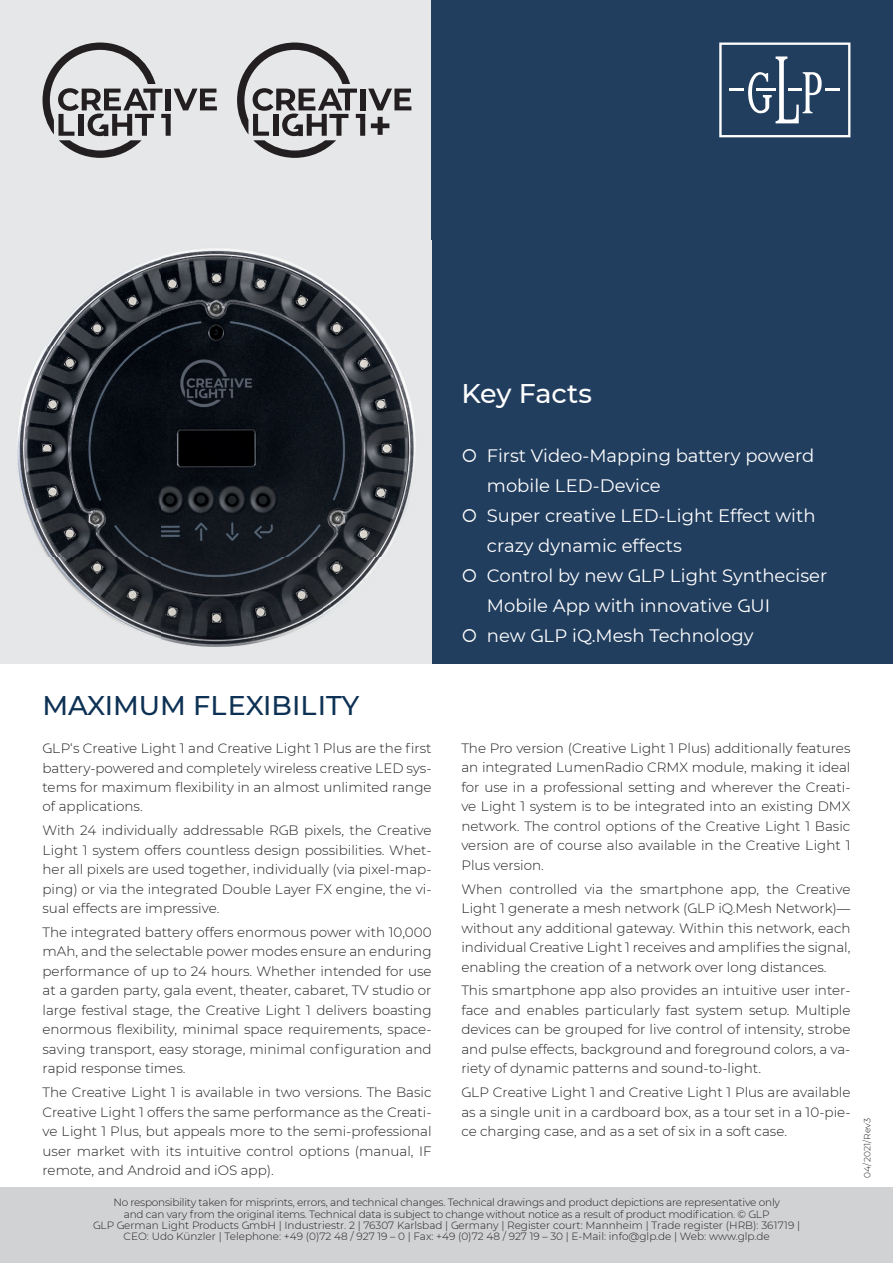
<style>
.page{position:relative;width:893px;height:1263px;background:#fff}
.page>*{position:absolute;margin:0;border:0;box-sizing:border-box;transform-origin:0 0}
.t1{font:500 27px "Ger Li Pro";color:#0d3154}
.t2{font:500 27px "Ger Li Pro";letter-spacing:-.005em;color:#fff}
.t3{font:18px/30px "Ger Li Pro";color:#fff}
.t4{font:300 13.5px/19.5px "Ger Li Pro";color:#231f20;text-align:justify}
.t5{font:300 10.5px/11.2px "Ger Li Pro";letter-spacing:-.02em;color:#231f20;text-align:center}
.t6{font:300 9px "Ger Li Pro";color:#231f20}
</style>
<div class="page">
<div style="left:0;top:1187px;width:893px;height:76px;background:#d1d2d4"></div>
<div style="left:0;top:0;width:432px;height:663px;background:#e6e7e9"></div>
<svg style="left:43px;top:43px;width:174px;height:115px"></svg>
<svg style="left:237px;top:43px;width:174px;height:115px"></svg>
<div style="left:432px;top:0;width:461px;height:663px;background:#223e5f"></div>
<svg style="left:719px;top:43px;width:131px;height:94px"></svg>
<img style="left:17px;top:248px;width:398px;height:399px">
<h1 class="t2" style="left:461px;top:374px;width:132px">Key Facts</h1>
<h2 class="t3" style="left:487px;top:440px;width:329px;text-indent:-26px">○ First Video-Mapping battery powerd mobile LED-Device</h2>
<h2 class="t3" style="left:487px;top:500px;width:330px;text-indent:-26px">○ Super creative LED-Light Effect with crazy dynamic effects</h2>
<h2 class="t3" style="left:487px;top:560px;width:342px;text-indent:-26px">○ Control by new GLP Light Syntheciser<br>Mobile App with innovative GUI</h2>
<h2 class="t3" style="left:461px;top:620px;width:294px">○ new GLP iQ.Mesh Technology</h2>
<h1 class="t1" style="left:43px;top:687px;width:318px">MAXIMUM FLEXIBILITY</h1>
<p class="t4" style="left:43px;top:738px;width:391px">GLP‘s Creative Light 1 and Creative Light 1 Plus are the first battery-powered and completely wireless creative LED sys&shy;tems for maximum flexibility in an almost unlimited range of applications.</p>
<p class="t4" style="left:43px;top:820px;width:391px">With 24 individually addressable RGB pixels, the Creative Light 1 system offers countless design possibilities. Whet&shy;her all pixels are used together, individually (via pixel-map&shy;ping) or via the integrated Double Layer FX engine, the vi&shy;sual effects are impressive.</p>
<p class="t4" style="left:43px;top:922px;width:391px">The integrated battery offers enormous power with 10,000 mAh, and the selectable power modes ensure an enduring performance of up to 24 hours. Whether intended for use at a garden party, gala event, theater, cabaret, TV studio or large festival stage, the Creative Light 1 delivers boasting enormous flexibility, minimal space requirements, space&shy;saving transport, easy storage, minimal configuration and rapid response times.</p>
<p class="t4" style="left:43px;top:1082px;width:391px">The Creative Light 1 is available in two versions. The Basic Creative Light 1 offers the same performance as the Creati&shy;ve Light 1 Plus, but appeals more to the semi-professional user market with its intuitive control options (manual, IF remote, and Android and iOS app).</p>
<p class="t4" style="left:461px;top:738px;width:391px">The Pro version (Creative Light 1 Plus) additionally features an integrated LumenRadio CRMX module, making it ideal for use in a professional setting and wherever the Creati&shy;ve Light 1 system is to be integrated into an existing DMX network. The control options of the Creative Light 1 Basic version are of course also available in the Creative Light 1<br>Plus version.</p>
<p class="t4" style="left:461px;top:879px;width:391px">When controlled via the smartphone app, the Creative Light 1 generate a mesh network (GLP iQ.Mesh Network)— without any additional gateway. Within this network, each individual Creative Light 1 receives and amplifies the signal, enabling the creation of a network over long distances.</p>
<p class="t4" style="left:461px;top:980px;width:391px">This smartphone app also provides an intuitive user inter&shy;face and enables particularly fast system setup. Multiple devices can be grouped for live control of intensity, strobe and pulse effects, background and foreground colors, a va&shy;riety of dynamic patterns and sound-to-light.</p>
<p class="t4" style="left:461px;top:1082px;width:391px">GLP Creative Light 1 and Creative Light 1 Plus are available as a single unit in a cardboard box, as a tour set in a 10-pie&shy;ce charging case, and as a set of six in a soft case.</p>
<p class="t5" style="left:93px;top:1197px;width:708px">No responsibility taken for misprints, errors, and technical changes. Technical drawings and product depictions are representative only<br>and can vary from the original items. Technical data is subject to change without notice as a result of product modification. © GLP<br>GLP German Light Products GmbH | Industriestr. 2 | 76307 Karlsbad | Germany | Register court: Mannheim | Trade register (HRB): 361719 | CEO: Udo Künzler | Telephone: +49 (0)72 48 / 927 19 – 0 | Fax: +49 (0)72 48 / 927 19 – 30 | E-Mail: info@glp.de | Web: www.glp.de</p>
<p class="t6" style="left:861px;top:1177px;width:61px;rotate:-90deg">04/2021/Rev3</p>
</div>
